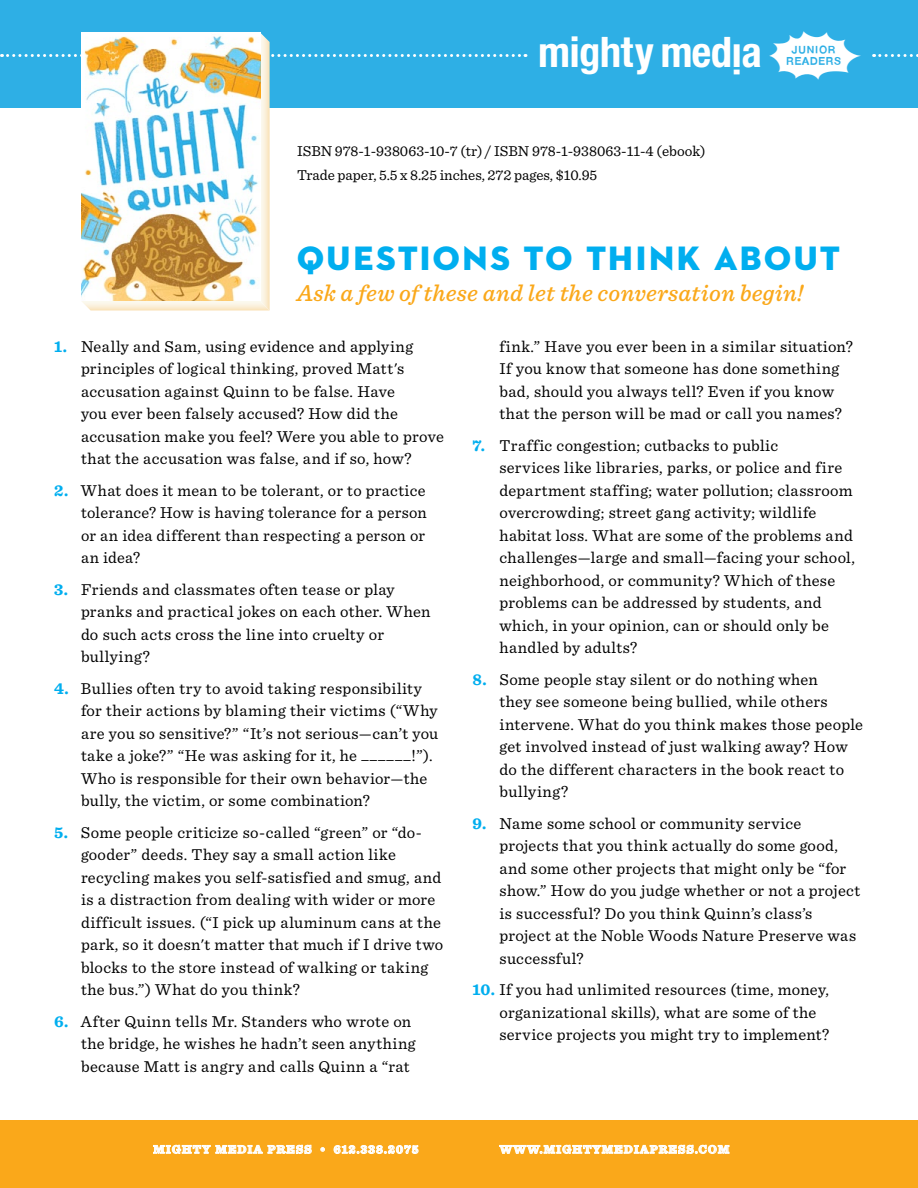
<style>
.page{position:relative;width:918px;height:1188px;background:#fff}
.page>*{position:absolute;margin:0;border:0;box-sizing:border-box;transform-origin:0 0}
.t1{font:48px "Mighty Media LOGOS009";color:#fff}
.hd_CH_2of2--the_titl{font:34.5px "Neutraface 2 Display Titling";letter-spacing:.075em;color:#00aeef}
.hd_CH_2of2--the_titl-2{font:italic 500 24px "Sentinel";letter-spacing:.005em;color:#faa81a}
.tx_NOINDENT{font:16.5px/22.5px "Sentinel";letter-spacing:.02em;color:#000}
.t2{font:15px/24px "Sentinel";color:#000}
.tx_AWARD_tiny_caps_N{font:700 12px "Sentinel";letter-spacing:.085em;color:#fff}
.s1{font-weight:700;color:#00aeef}
</style>
<div class="page">
<div style="left:0;top:1120px;width:918px;height:68px;background:#faa81a"></div>
<div style="left:0;top:0;width:918px;height:108px;background:#2eafe5"></div>
<svg style="left:874px;top:54px;width:44px;height:3px"></svg>
<svg style="left:2px;top:32px;width:524px;height:278px"></svg>
<svg style="left:499px;top:1145px;width:231px;height:9px"></svg>
<svg style="left:153px;top:1145px;width:159px;height:9px"></svg>
<svg style="left:333px;top:1145px;width:86px;height:9px"></svg>
<p class="t1" style="left:540px;top:19px;width:323px">G</p>
<p class="t2" style="left:297px;top:138px;width:410px">ISBN 978-1-938063-10-7 (tr) / ISBN 978-1-938063-11-4 (ebook)<br>Trade paper, 5.5 x 8.25 inches, 272 pages, $10.95</p>
<p class="hd_CH_2of2--the_titl" style="left:297px;top:237px;width:544px">QUESTIONS TO THINK ABOUT</p>
<p class="hd_CH_2of2--the_titl-2" style="left:297px;top:275px;width:508px">Ask a few of these and let the conversation begin!</p>
<p class="tx_NOINDENT" style="left:81px;top:334px;width:364px;text-indent:-27px"><span class="s1">1.</span> Neally and Sam, using evidence and applying principles of logical thinking, proved Matt's accusation against Quinn to be false. Have<br>you ever been falsely accused? How did the accusation make you feel? Were you able to prove that the accusation was false, and if so, how?</p>
<p class="tx_NOINDENT" style="left:81px;top:478px;width:347px;text-align:justify;text-indent:-27px"><span class="s1">2.</span> What does it mean to be tolerant, or to practice tolerance? How is having tolerance for a person or an idea different than respecting a person or an idea?</p>
<p class="tx_NOINDENT" style="left:81px;top:577px;width:351px;text-indent:-27px"><span class="s1">3.</span> Friends and classmates often tease or play pranks and practical jokes on each other. When do such acts cross the line into cruelty or bullying?</p>
<p class="tx_NOINDENT" style="left:81px;top:676px;width:359px;text-indent:-27px"><span class="s1">4.</span> Bullies often try to avoid taking responsibility for their actions by blaming their victims (“Why are you so sensitive?” “It’s not serious—can’t you take a joke?” “He was asking for it, he ______!”).<br>Who is responsible for their own behavior—the bully, the victim, or some combination?</p>
<p class="tx_NOINDENT" style="left:81px;top:820px;width:364px;text-indent:-27px"><span class="s1">5.</span> Some people criticize so-called “green” or “do&shy;gooder” deeds. They say a small action like recycling makes you self-satisfied and smug, and is a distraction from dealing with wider or more difficult issues. (“I pick up aluminum cans at the park, so it doesn't matter that much if I drive two blocks to the store instead of walking or taking the bus.”) What do you think?</p>
<p class="tx_NOINDENT" style="left:81px;top:1009px;width:336px;text-indent:-27px"><span class="s1">6.</span> After Quinn tells Mr. Standers who wrote on the bridge, he wishes he hadn’t seen anything because Matt is angry and calls Quinn a “rat</p>
<p class="tx_NOINDENT" style="left:500px;top:334px;width:355px">fink.” Have you ever been in a similar situation?<br>If you know that someone has done something bad, should you always tell? Even if you know that the person will be mad or call you names?</p>
<p class="tx_NOINDENT" style="left:500px;top:433px;width:357px;text-indent:-27px"><span class="s1">7.</span> Traffic congestion; cutbacks to public<br>services like libraries, parks, or police and fire department staffing; water pollution; classroom overcrowding; street gang activity; wildlife habitat loss. What are some of the problems and challenges—large and small—facing your school, neighborhood, or community? Which of these problems can be addressed by students, and which, in your opinion, can or should only be handled by adults?</p>
<p class="tx_NOINDENT" style="left:500px;top:667px;width:365px;text-indent:-27px"><span class="s1">8.</span> Some people stay silent or do nothing when<br>they see someone being bullied, while others intervene. What do you think makes those people get involved instead of just walking away? How do the different characters in the book react to bullying?</p>
<p class="tx_NOINDENT" style="left:500px;top:811px;width:362px;text-indent:-27px"><span class="s1">9.</span> Name some school or community service projects that you think actually do some good, and some other projects that might only be “for show.” How do you judge whether or not a project is successful? Do you think Quinn’s class’s project at the Noble Woods Nature Preserve was successful?</p>
<p class="tx_NOINDENT" style="left:500px;top:978px;width:331px;text-indent:-27px"><span class="s1">10.</span> If you had unlimited resources (time, money, organizational skills), what are some of the service projects you might try to implement?</p>
<p class="tx_AWARD_tiny_caps_N" style="left:153px;top:1140px;width:267px">MIGHTY MEDIA PRESS • 612.338.2075</p>
<p class="tx_AWARD_tiny_caps_N" style="left:500px;top:1140px;width:231px">WWW.MIGHTYMEDIAPRESS.COM</p>
</div>
